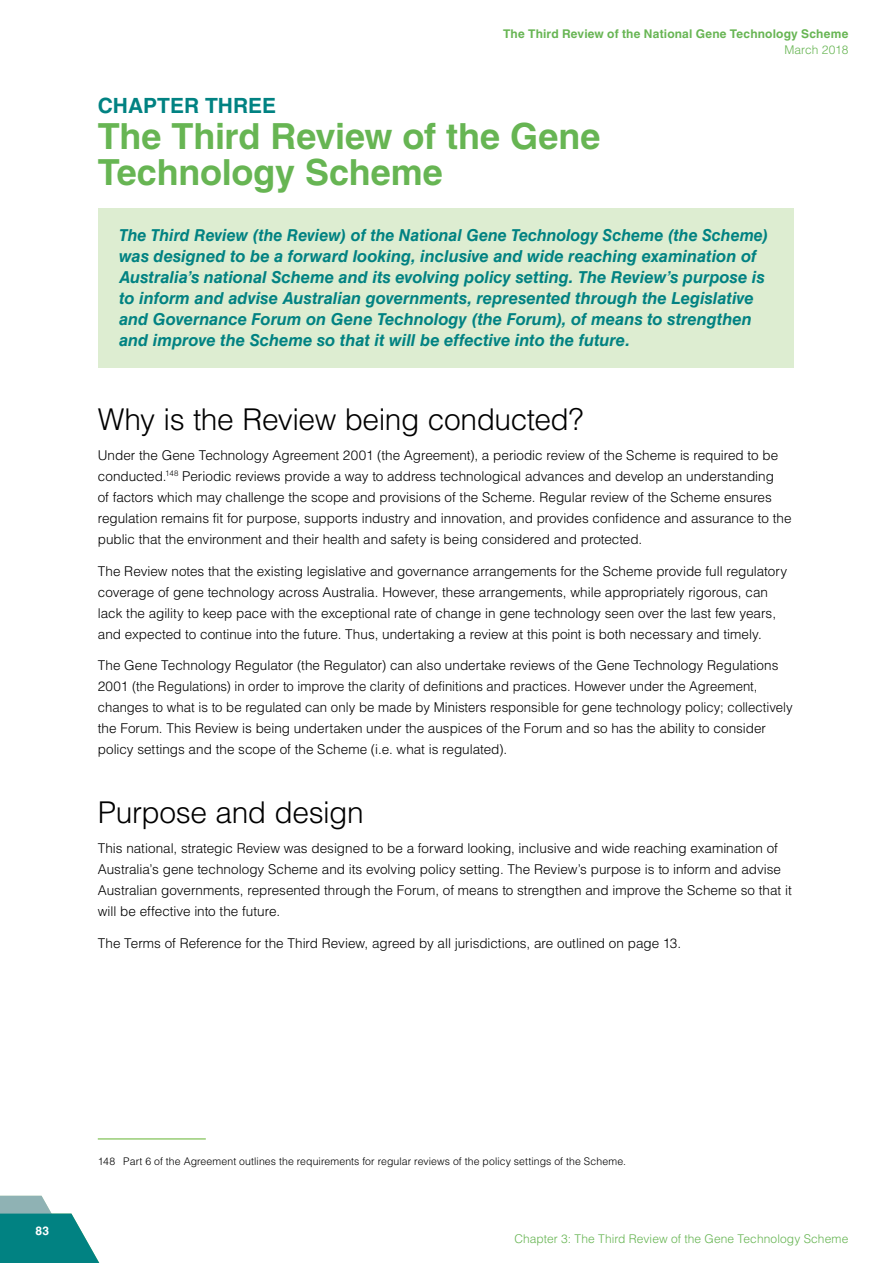
<style>
.page{position:relative;width:893px;height:1263px;background:#fff}
.page>*{position:absolute;margin:0;border:0;box-sizing:border-box;transform-origin:0 0}
.Heading_1__chapter_n{font:700 36px/36px "Helvetica LT Std";letter-spacing:-.005em;color:#67b553}
.Heading_2{font:300 30px "Helvetica LT Std";letter-spacing:-.015em;color:#000}
.Heading_1__chapter_n-2{font:700 21px "Helvetica LT Std";color:#018282}
.Intense_emphasis{font:italic 700 16.5px/21px "Helvetica LT Std";color:#018282}
.Body{font:300 13.5px/21px "Helvetica LT Std";color:#000}
.t1{font:300 12px "Helvetica LT Std";letter-spacing:.005em;color:#67b553}
.t2{font:700 12px "Helvetica LT Std";letter-spacing:.015em;color:#67b553}
.t3{font:700 12px "Helvetica LT Std";color:#fff}
.Footnote{font:300 10.5px "Helvetica LT Std";letter-spacing:.01em;color:#000}
</style>
<div class="page">
<svg style="left:0;top:1196px;width:100px;height:67px"></svg>
<div style="left:98px;top:208px;width:696px;height:159px;background:#ddedd1"></div>
<hr style="left:98px;top:1138px;width:108px;height:2px;background:#97cd75">
<p class="t2" style="left:503px;top:27px;width:347px">The Third Review of the National Gene Technology Scheme</p>
<p class="Heading_1__chapter_n-2" style="left:98px;top:93px;width:180px">CHAPTER THREE</p>
<p class="Heading_1__chapter_n" style="left:98px;top:118px;width:504px">The Third Review of the Gene<br>Technology Scheme</p>
<p class="Intense_emphasis" style="left:119px;top:224px;width:651px">The Third Review (the Review) of the National Gene Technology Scheme (the Scheme) was designed to be a forward looking, inclusive and wide reaching examination of Australia’s national Scheme and its evolving policy setting. The Review’s purpose is to inform and advise Australian governments, represented through the Legislative and Governance Forum on Gene Technology (the Forum), of means to strengthen and improve the Scheme so that it will be effective into the future.</p>
<p class="t1" style="left:784px;top:42px;width:66px">March 2018</p>
<p class="Heading_2" style="left:98px;top:401px;width:487px">Why is the Review being conducted?</p>
<p class="Body" style="left:98px;top:444px;width:695px">Under the Gene Technology Agreement 2001 (the Agreement), a periodic review of the Scheme is required to be conducted.<sup>148</sup> Periodic reviews provide a way to address technological advances and develop an understanding<br>of factors which may challenge the scope and provisions of the Scheme. Regular review of the Scheme ensures regulation remains fit for purpose, supports industry and innovation, and provides confidence and assurance to the public that the environment and their health and safety is being considered and protected.</p>
<p class="Body" style="left:98px;top:560px;width:691px">The Review notes that the existing legislative and governance arrangements for the Scheme provide full regulatory coverage of gene technology across Australia. However, these arrangements, while appropriately rigorous, can lack the agility to keep pace with the exceptional rate of change in gene technology seen over the last few years, and expected to continue into the future. Thus, undertaking a review at this point is both necessary and timely.</p>
<p class="Body" style="left:98px;top:655px;width:696px">The Gene Technology Regulator (the Regulator) can also undertake reviews of the Gene Technology Regulations 2001 (the Regulations) in order to improve the clarity of definitions and practices. However under the Agreement, changes to what is to be regulated can only be made by Ministers responsible for gene technology policy; collectively the Forum. This Review is being undertaken under the auspices of the Forum and so has the ability to consider policy settings and the scope of the Scheme (i.e. what is regulated).</p>
<p class="Heading_2" style="left:98px;top:794px;width:267px">Purpose and design</p>
<p class="Body" style="left:98px;top:837px;width:695px">This national, strategic Review was designed to be a forward looking, inclusive and wide reaching examination of Australia’s gene technology Scheme and its evolving policy setting. The Review’s purpose is to inform and advise Australian governments, represented through the Forum, of means to strengthen and improve the Scheme so that it will be effective into the future.</p>
<p class="Body" style="left:98px;top:932px;width:585px">The Terms of Reference for the Third Review, agreed by all jurisdictions, are outlined on page 13.</p>
<p class="t3" style="left:35px;top:1224px;width:15px">83</p>
<p class="Footnote" style="left:98px;top:1155px;width:530px">148 Part 6 of the Agreement outlines the requirements for regular reviews of the policy settings of the Scheme.</p>
<p class="t1" style="left:514px;top:1231px;width:335px">Chapter 3: The Third Review of the Gene Technology Scheme</p>
</div>
